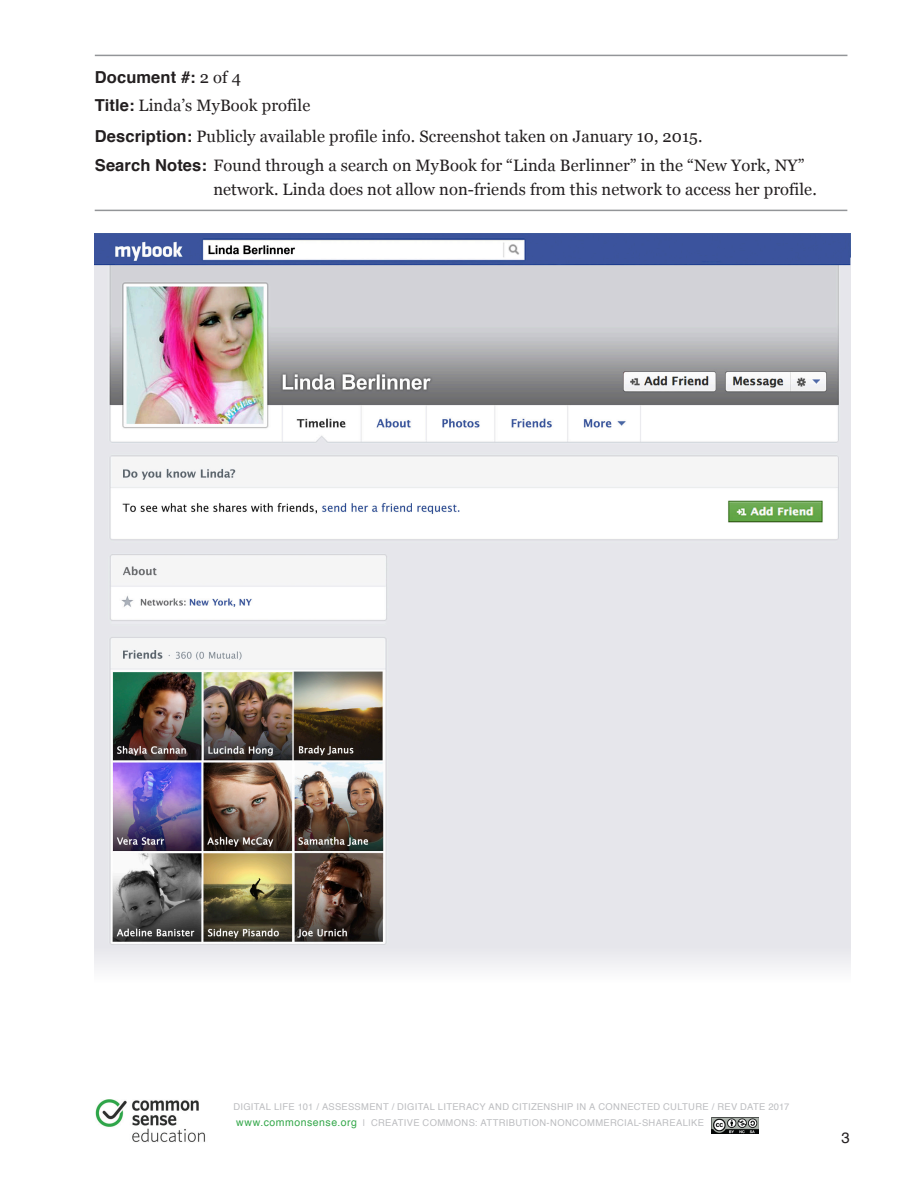
<style>
.page{position:relative;width:918px;height:1188px;background:#fff}
.page>*{position:absolute;margin:0;border:0;box-sizing:border-box;transform-origin:0 0}
.Text{font:16.5px/24px "Georgia";letter-spacing:.005em;color:#231f20}
.Text-2{font:700 16.5px "Helvetica";letter-spacing:.005em;color:#231f20}
.t1{font:15px "Helvetica";color:#231f20}
.t2{font:9.3px "Helvetica";letter-spacing:.035em;color:#bcbdc0}
.s1{font-family:"Georgia";font-weight:400}
.s2{font-family:"Helvetica";font-weight:700}
.s3{font-size:10.5px;color:#33a749}
</style>
<div class="page">
<img style="left:712px;top:1117px;width:47px;height:17px">
<img style="left:95px;top:1099px;width:110px;height:44px">
<img style="left:95px;top:234px;width:755px;height:712px">
<div style="left:65px;top:946px;width:815px;height:46px;background:linear-gradient(to bottom,#e8e8ed,#fff)"></div>
<hr style="left:95px;top:55px;width:752px;height:1px;background:#939598">
<hr style="left:95px;top:210px;width:752px;height:1px;background:#939598">
<p class="Text-2" style="left:95px;top:64px;width:148px">Document #: <span class="s1">2 of 4</span></p>
<p class="Text" style="left:95px;top:93px;width:217px"><span class="s2">Title:</span> Linda’s MyBook profile</p>
<p class="Text" style="left:95px;top:124px;width:609px"><span class="s2">Description:</span> Publicly available profile info. Screenshot taken on January 10, 2015.</p>
<p class="Text" style="left:213px;top:152px;width:605px;text-indent:-119px"><span class="s2">Search Notes:</span> Found through a search on MyBook for “Linda Berlinner” in the “New York, NY” network. Linda does not allow non-friends from this network to access her profile.</p>
<p class="t2" style="left:233px;top:1100px;width:558px">DIGITAL LIFE 101 / ASSESSMENT / DIGITAL LITERACY AND CITIZENSHIP IN A CONNECTED CULTURE / REV DATE 2017</p>
<p class="t2" style="left:236px;top:1116px;width:469px"><span class="s3">www.commonsense.org</span> | CREATIVE COMMONS: ATTRIBUTION-NONCOMMERCIAL-SHAREALIKE</p>
<p class="t1" style="left:842px;top:1126px;width:10px">3</p>
</div>
